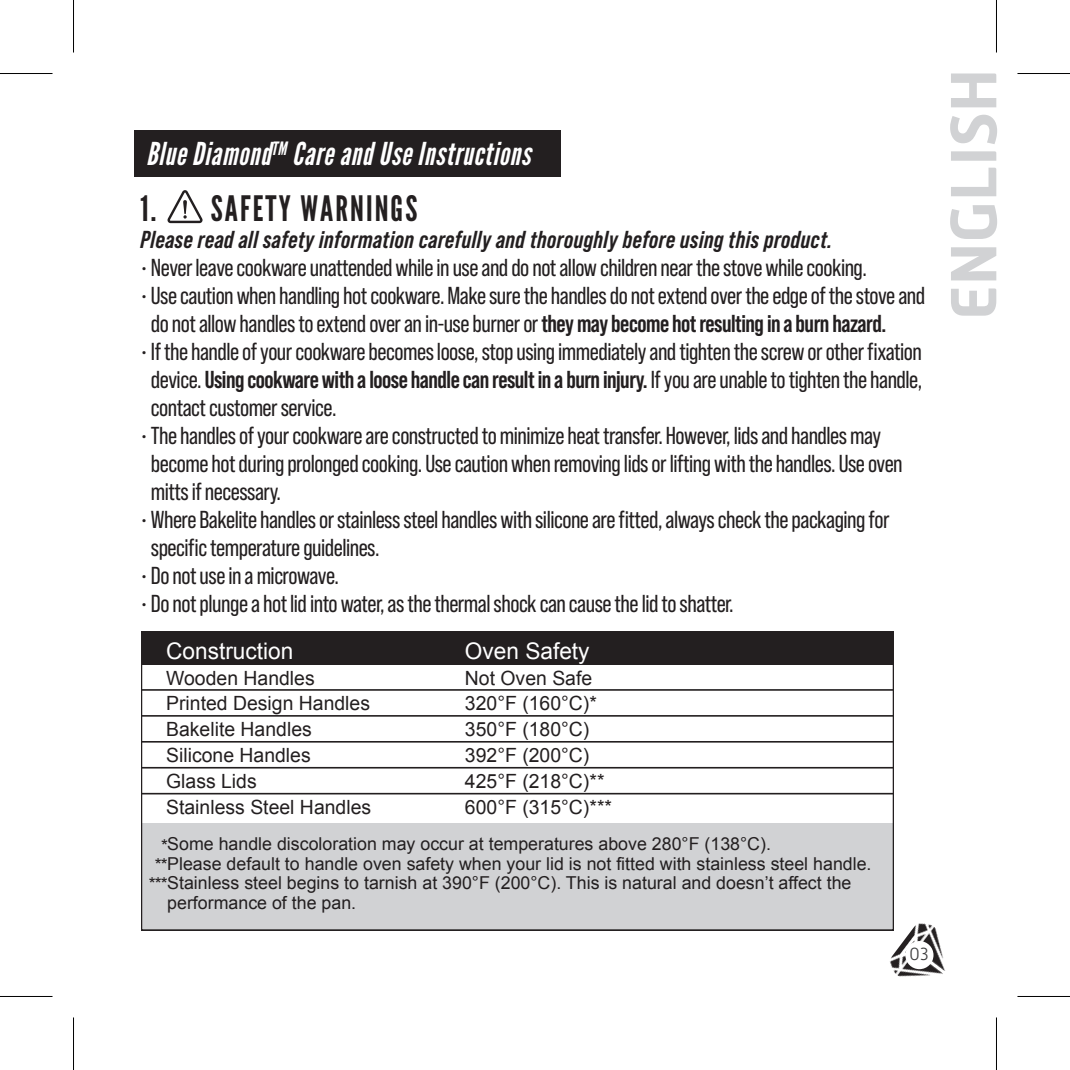
<style>
.page{position:relative;width:1070px;height:1070px;background:#fff}
.page>*{position:absolute;margin:0;border:0;box-sizing:border-box;transform-origin:0 0}
.t1{font:700 65.1px "Alwyn New";color:#d1d2d4}
.t2{font:35px "League Gothic";letter-spacing:.06em;color:#231f20}
.t3{font:italic 31.5px "League Gothic";letter-spacing:.02em;color:#fff}
.t4{font:24.5px/28px "Bebas Neue Pro";letter-spacing:-.02em;color:#231f20}
.t5{font:italic 700 24.5px "Bebas Neue Pro";letter-spacing:.02em;color:#231f20}
.t6{font:22.75px "Arial";color:#fff}
.t7{font:19.6px/25.9px "Arial";color:#231f20}
.t8{font:17.85px "Arial";color:#231f20}
.t9{font:300 17.5px "Alwyn New";color:#3e3e3f}
.s1{font-weight:700}
</style>
<div class="page">
<img style="left:890px;top:917px;width:56px;height:60px">
<div style="left:905px;top:941px;width:28px;height:28px;background:#fff;border-radius:50%"></div>
<div style="left:135px;top:131px;width:426px;height:46px;background:#231f20"></div>
<svg style="left:167px;top:190px;width:35px;height:33px"></svg>
<div style="left:141px;top:632px;width:752px;height:32px;background:#231f20"></div>
<div style="left:141px;top:823px;width:752px;height:106px;background:#d1d2d4"></div>
<div style="left:141px;top:632px;width:752px;height:299px;border:2px solid #231f20"></div>
<hr style="left:141px;top:689px;width:752px;height:2px;background:#231f20">
<hr style="left:141px;top:715px;width:752px;height:1px;background:#231f20">
<hr style="left:141px;top:741px;width:752px;height:1px;background:#231f20">
<hr style="left:141px;top:767px;width:752px;height:1px;background:#231f20">
<hr style="left:141px;top:793px;width:752px;height:1px;background:#231f20">
<hr style="left:0;top:73px;width:52px;height:1px;background:#000">
<hr style="left:1017px;top:73px;width:53px;height:1px;background:#000">
<hr style="left:0;top:996px;width:52px;height:1px;background:#000">
<hr style="left:1017px;top:996px;width:53px;height:1px;background:#000">
<hr style="left:73px;top:0;width:1px;height:52px;background:#000">
<hr style="left:73px;top:1017px;width:1px;height:53px;background:#000">
<hr style="left:996px;top:0;width:1px;height:52px;background:#000">
<hr style="left:996px;top:1017px;width:1px;height:53px;background:#000">
<p class="t3" style="left:146px;top:135px;width:386px">Blue Diamond<sup>TM</sup> Care and Use Instructions</p>
<h2 class="t2" style="left:141px;top:188px;width:278px">1. SAFETY WARNINGS</h2>
<p class="t5" style="left:141px;top:225px;width:693px">Please read all safety information carefully and thoroughly before using this product.</p>
<p class="t4" style="left:141px;top:253px;width:728px">• Never leave cookware unattended while in use and do not allow children near the stove while cooking.</p>
<p class="t4" style="left:151px;top:281px;width:776px;text-indent:-10px">• Use caution when handling hot cookware. Make sure the handles do not extend over the edge of the stove and do not allow handles to extend over an in-use burner or <span class="s1">they may become hot resulting in a burn hazard.</span></p>
<p class="t4" style="left:151px;top:337px;width:773px;text-align:justify;text-indent:-10px">• If the handle of your cookware becomes loose, stop using immediately and tighten the screw or other fixation device. <span class="s1">Using cookware with a loose handle can result in a burn injury.</span> If you are unable to tighten the handle, contact customer service.</p>
<p class="t4" style="left:151px;top:421px;width:753px;text-indent:-10px">• The handles of your cookware are constructed to minimize heat transfer. However, lids and handles may become hot during prolonged cooking. Use caution when removing lids or lifting with the handles. Use oven mitts if necessary.</p>
<p class="t4" style="left:151px;top:505px;width:740px;text-indent:-10px">• Where Bakelite handles or stainless steel handles with silicone are fitted, always check the packaging for specific temperature guidelines.</p>
<p class="t4" style="left:141px;top:561px;width:200px">• Do not use in a microwave.</p>
<p class="t4" style="left:141px;top:589px;width:595px">• Do not plunge a hot lid into water, as the thermal shock can cause the lid to shatter.</p>
<p class="t6" style="left:465px;top:636px;width:126px">Oven Safety</p>
<p class="t7" style="left:465px;top:665px;width:149px">Not Oven Safe<br>320°F (160°C)*<br>350°F (180°C)<br>392°F (200°C)<br>425°F (218°C)**<br>600°F (315°C)***</p>
<p class="t8" style="left:161px;top:832px;width:611px">*Some handle discoloration may occur at temperatures above 280°F (138°C).</p>
<p class="t8" style="left:155px;top:852px;width:718px">**Please default to handle oven safety when your lid is not fitted with stainless steel handle.</p>
<p class="t8" style="left:149px;top:871px;width:704px">***Stainless steel begins to tarnish at 390°F (200°C). This is natural and doesn’t affect the</p>
<p class="t8" style="left:167px;top:890px;width:190px">performance of the pan.</p>
<p class="t6" style="left:166px;top:636px;width:129px">Construction</p>
<p class="t7" style="left:166px;top:665px;width:206px">Wooden Handles<br>Printed Design Handles<br>Bakelite Handles<br>Silicone Handles<br>Glass Lids<br>Stainless Steel Handles</p>
<p class="t9" style="left:909px;top:944px;width:20px">03</p>
<h1 class="t1" style="left:936px;top:319px;width:252px;rotate:-90deg">ENGLISH</h1>
</div>
